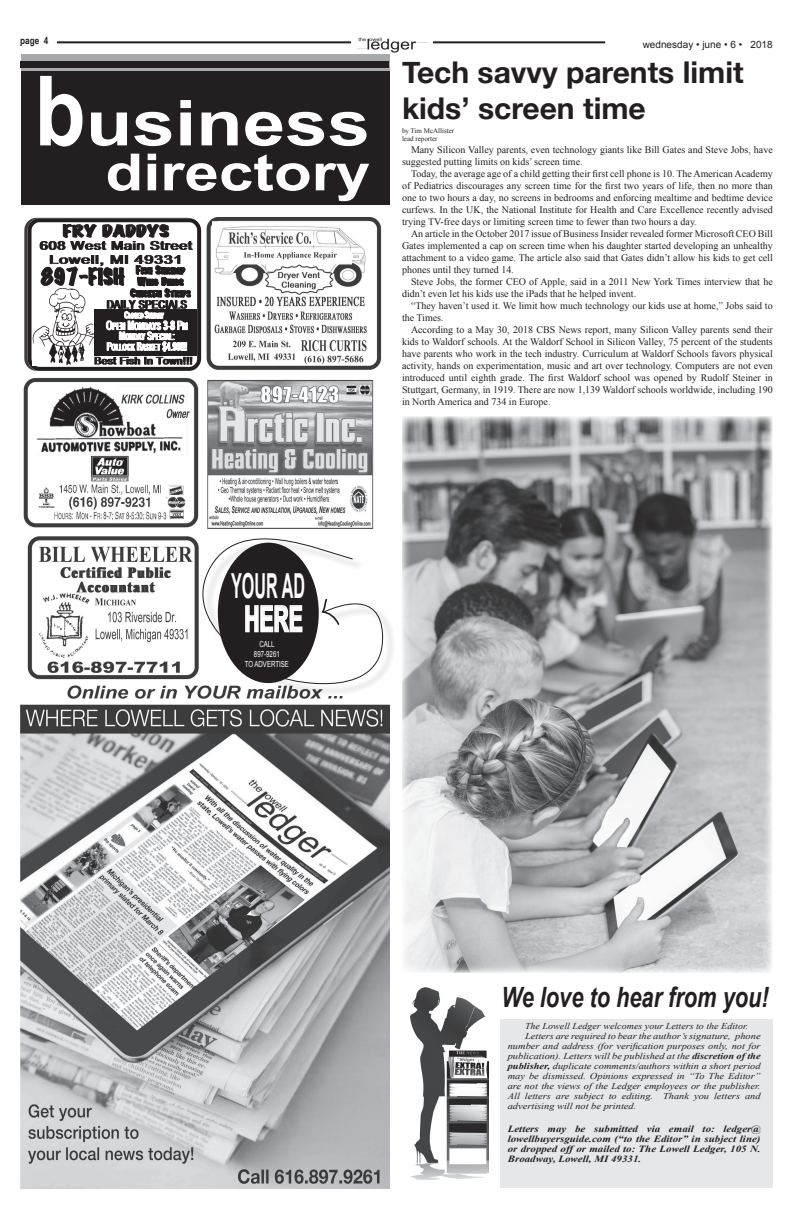
<style>
.page{position:relative;width:792px;height:1224px;background:#fff}
.page>*{position:absolute;margin:0;border:0;box-sizing:border-box;transform-origin:0 0}
.t1{font:700 63.3px "Arial Narrow";color:#fff;scale:1.47 1}
.t2{font:700 51.3px "Arial Narrow";color:#fff;scale:1.47 1}
.t3{font:700 35.9px "Arial";color:#fff;scale:.59 1}
.t4{font:700 34.5px "Arial";color:#fff;scale:.47 1}
.t5{font:700 30px/36px "Helvetica Neue";color:#231f20}
.t6{font:italic 700 28px "Arial";color:#231f20;scale:.78 1}
.t7{font:10px/12px "Times New Roman";color:#231f20}
.t8{font:10px "Arial";color:#231f20}
.t9{font:700 10px "Arial Narrow";color:#231f20}
.t10{font:italic 700 9.5px/9.7px "Times New Roman";color:#231f20;text-align:justify;scale:1.16 1}
.t11{font:italic 9px "Times New Roman";color:#231f20;scale:1.16 1}
.t12{font:italic 9px "Times New Roman";color:#231f20;scale:1.11 1}
.t13{font:8.4px/10px "Arial";color:#fff;text-align:center;scale:.73 1}
.t14{font:7px/8.4px "Times New Roman";color:#231f20}
.s1{font-size:97.1px}
.s2{font-weight:700}
</style>
<div class="page">
<img style="left:356px;top:37px;width:72px;height:16px">
<hr style="left:57px;top:41px;width:294px;height:2px;background:#231f20">
<hr style="left:433px;top:41px;width:172px;height:2px;background:#231f20">
<img style="left:21px;top:685px;width:369px;height:503px">
<div style="left:21px;top:54px;width:369px;height:18px;background:#a8a9ad"></div>
<div style="left:21px;top:72px;width:369px;height:133px;background:#231f20"></div>
<div style="left:20px;top:61px;width:369px;height:6px;background:#231f20"></div>
<div style="left:500px;top:1020px;width:273px;height:168px;background:#e6e7e9"></div>
<img style="left:410px;top:988px;width:78px;height:191px">
<img style="left:23px;top:218px;width:359px;height:462px">
<div style="left:204px;top:540px;width:191px;height:156px;background:#231f20;opacity:.75"></div>
<svg style="left:176px;top:515px;width:210px;height:185px"></svg>
<svg style="left:320px;top:597px;width:21px;height:30px"></svg>
<svg style="left:244px;top:604px;width:59px;height:29px;background:#777475"></svg>
<svg style="left:28px;top:218px;width:173px;height:153px"></svg>
<img style="left:402px;top:416px;width:371px;height:557px">
<p class="t9" style="left:20px;top:33px;width:30px">page 4</p>
<p class="t8" style="left:643px;top:38px;width:132px">wednesday • june • 6 • 2018</p>
<h1 class="t1" style="left:35px;top:75px;width:230px"><span class="s1">b</span>usiness</h1>
<h2 class="t2" style="left:105px;top:133px;width:182px">directory</h2>
<h3 class="t5" style="left:402px;top:55px;width:343px">Tech savvy parents limit kids’ screen time</h3>
<p class="t14" style="left:402px;top:126px;width:54px">by Tim McAllister lead reporter</p>
<p class="t7" style="left:402px;top:144px;width:372px;text-indent:9px">Many Silicon Valley parents, even technology giants like Bill Gates and Steve Jobs, have suggested putting limits on kids’ screen time.</p>
<p class="t7" style="left:402px;top:168px;width:372px;text-align:justify;text-indent:9px">Today, the average age of a child getting their first cell phone is 10. The American Academy of Pediatrics discourages any screen time for the first two years of life, then no more than one to two hours a day, no screens in bedrooms and enforcing mealtime and bedtime device curfews. In the UK, the National Institute for Health and Care Excellence recently advised trying TV-free days or limiting screen time to fewer than two hours a day.</p>
<p class="t7" style="left:402px;top:228px;width:372px;text-align:justify;text-indent:9px">An article in the October 2017 issue of Business Insider revealed former Microsoft CEO Bill Gates implemented a cap on screen time when his daughter started developing an unhealthy attachment to a video game. The article also said that Gates didn’t allow his kids to get cell phones until they turned 14.</p>
<p class="t7" style="left:402px;top:276px;width:372px;text-indent:9px">Steve Jobs, the former CEO of Apple, said in a 2011 New York Times interview that he didn’t even let his kids use the iPads that he helped invent.</p>
<p class="t7" style="left:402px;top:300px;width:372px;text-indent:9px">“They haven’t used it. We limit how much technology our kids use at home,” Jobs said to the Times.</p>
<p class="t7" style="left:402px;top:324px;width:372px;text-align:justify;text-indent:9px">According to a May 30, 2018 CBS News report, many Silicon Valley parents send their kids to Waldorf schools. At the Waldorf School in Silicon Valley, 75 percent of the students have parents who work in the tech industry. Curriculum at Waldorf Schools favors physical activity, hands on experimentation, music and art over technology. Computers are not even introduced until eighth grade. The first Waldorf school was opened by Rudolf Steiner in Stuttgart, Germany, in 1919. There are now 1,139 Waldorf schools worldwide, including 190 in North America and 734 in Europe.</p>
<h3 class="t4" style="left:231px;top:563px;width:159px">YOUR AD</h3>
<h3 class="t3" style="left:244px;top:595px;width:101px">HERE</h3>
<p class="t13" style="left:245px;top:639px;width:62px">CALL<br>897-9261<br>TO ADVERTISE</p>
<h3 class="t6" style="left:502px;top:979px;width:344px">We love to hear from you!</h3>
<p class="t12" style="left:525px;top:1019px;width:203px">The Lowell Ledger welcomes your Letters to the Editor.</p>
<p class="t11" style="left:525px;top:1029px;width:205px">Letters are required to bear the author’s signature, phone</p>
<p class="t11" style="left:508px;top:1039px;width:219px">number and address (for verification purposes only, not for</p>
<p class="t11" style="left:508px;top:1049px;width:219px">publication). Letters will be published at the <span class="s2">discretion of the</span></p>
<p class="t11" style="left:508px;top:1059px;width:220px"><span class="s2">publisher,</span> duplicate comments/authors within a short period</p>
<p class="t11" style="left:508px;top:1069px;width:219px">may be dismissed. Opinions expressed in “To The Editor”</p>
<p class="t11" style="left:508px;top:1079px;width:219px">are not the views of the Ledger employees or the publisher.</p>
<p class="t11" style="left:508px;top:1089px;width:219px">All letters are subject to editing. Thank you letters and</p>
<p class="t11" style="left:508px;top:1099px;width:112px">advertising will not be printed.</p>
<p class="t10" style="left:508px;top:1124px;width:220px">Letters may be submitted via email to: ledger@ lowellbuyersguide.com (“to the Editor” in subject line) or dropped off or mailed to: The Lowell Ledger, 105 N.<br>Broadway, Lowell, MI 49331.</p>
</div>
